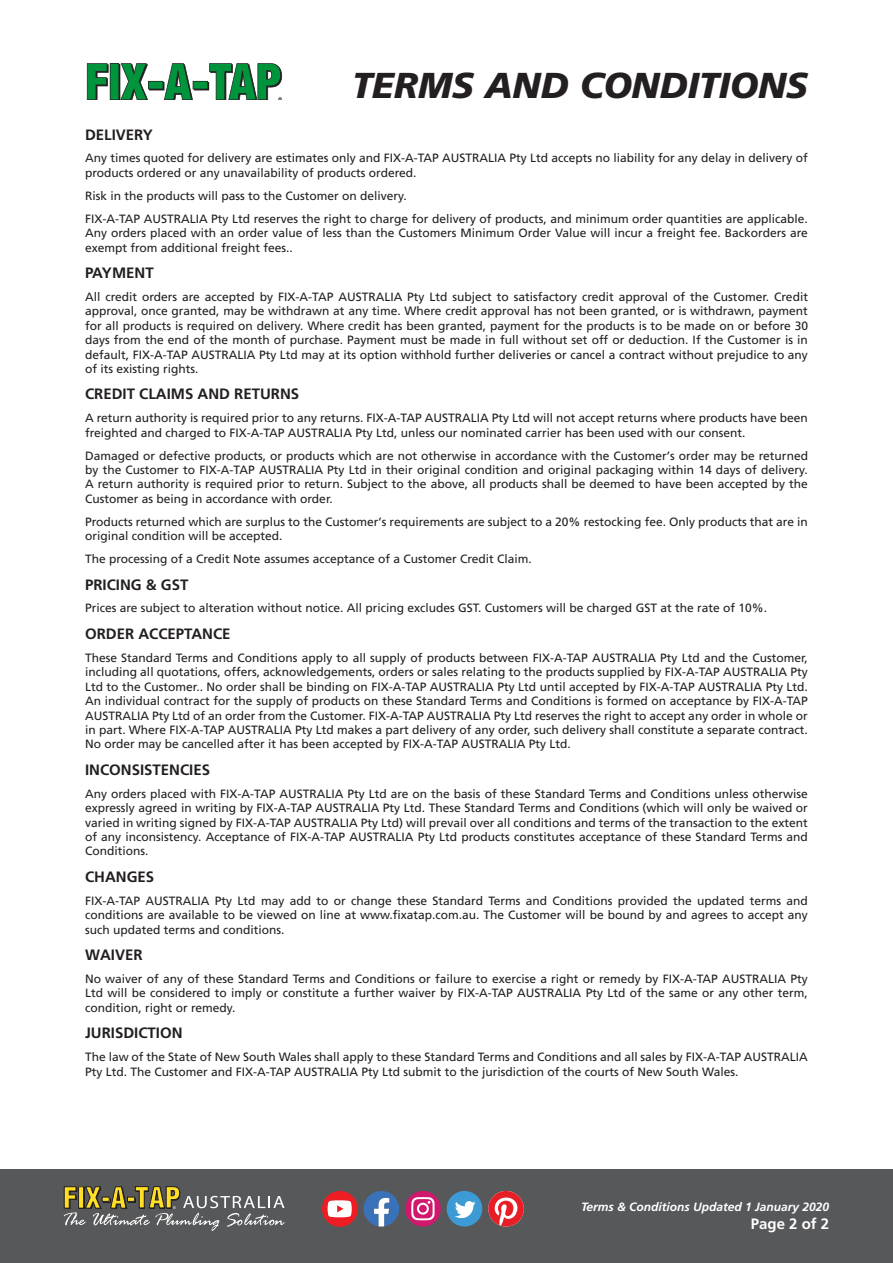
<style>
.page{position:relative;width:893px;height:1263px;background:#fff}
.page>*{position:absolute;margin:0;border:0;box-sizing:border-box;transform-origin:0 0}
.CAT_Heading{font:italic 900 36px "Frutiger";letter-spacing:-.005em;color:#231f20}
.CAT_Fineprint_Headin{font:700 15px "Frutiger";color:#231f20}
.t1{font:700 15px "Frutiger";color:#fff}
.CAT_Fineprint{font:12px/14.4px "Frutiger";color:#231f20;text-align:justify}
.t2{font:italic 700 12px "Frutiger";color:#fff}
</style>
<div class="page">
<div style="left:0;top:1169px;width:893px;height:94px;background:#57585a"></div>
<svg style="left:64px;top:1186px;width:221px;height:45px"></svg>
<svg style="left:364px;top:1191px;width:35px;height:35px"></svg>
<div style="left:447px;top:1191px;width:35px;height:35px;background:#3c9bd5;border-radius:50%"></div>
<svg style="left:455px;top:1201px;width:21px;height:17px"></svg>
<svg style="left:488px;top:1191px;width:36px;height:35px"></svg>
<div style="left:405px;top:1191px;width:36px;height:35px;background:#d0196e;border-radius:50%"></div>
<svg style="left:411px;top:1197px;width:24px;height:23px"></svg>
<div style="left:322px;top:1191px;width:36px;height:36px;background:#ee1d23;border-radius:50%"></div>
<svg style="left:328px;top:1200px;width:24px;height:17px"></svg>
<svg style="left:87px;top:64px;width:195px;height:36px"></svg>
<p class="CAT_Heading" style="left:352px;top:64px;width:457px">TERMS AND CONDITIONS</p>
<p class="CAT_Fineprint_Headin" style="left:85px;top:126px;width:69px">DELIVERY</p>
<p class="CAT_Fineprint" style="left:85px;top:151px;width:724px">Any times quoted for delivery are estimates only and FIX-A-TAP AUSTRALIA Pty Ltd accepts no liability for any delay in delivery of products ordered or any unavailability of products ordered.</p>
<p class="CAT_Fineprint" style="left:85px;top:188px;width:323px">Risk in the products will pass to the Customer on delivery.</p>
<p class="CAT_Fineprint" style="left:85px;top:211px;width:724px">FIX-A-TAP AUSTRALIA Pty Ltd reserves the right to charge for delivery of products, and minimum order quantities are applicable.<br>Any orders placed with an order value of less than the Customers Minimum Order Value will incur a freight fee. Backorders are exempt from additional freight fees..</p>
<p class="CAT_Fineprint_Headin" style="left:85px;top:264px;width:70px">PAYMENT</p>
<p class="CAT_Fineprint" style="left:85px;top:290px;width:724px">All credit orders are accepted by FIX-A-TAP AUSTRALIA Pty Ltd subject to satisfactory credit approval of the Customer. Credit approval, once granted, may be withdrawn at any time. Where credit approval has not been granted, or is withdrawn, payment for all products is required on delivery. Where credit has been granted, payment for the products is to be made on or before 30 days from the end of the month of purchase. Payment must be made in full without set off or deduction. If the Customer is in default, FIX-A-TAP AUSTRALIA Pty Ltd may at its option withhold further deliveries or cancel a contract without prejudice to any of its existing rights.</p>
<p class="CAT_Fineprint_Headin" style="left:85px;top:385px;width:216px">CREDIT CLAIMS AND RETURNS</p>
<p class="CAT_Fineprint" style="left:85px;top:411px;width:724px">A return authority is required prior to any returns. FIX-A-TAP AUSTRALIA Pty Ltd will not accept returns where products have been freighted and charged to FIX-A-TAP AUSTRALIA Pty Ltd, unless our nominated carrier has been used with our consent.</p>
<p class="CAT_Fineprint" style="left:85px;top:448px;width:724px">Damaged or defective products, or products which are not otherwise in accordance with the Customer’s order may be returned by the Customer to FIX-A-TAP AUSTRALIA Pty Ltd in their original condition and original packaging within 14 days of delivery.<br>A return authority is required prior to return. Subject to the above, all products shall be deemed to have been accepted by the Customer as being in accordance with order.</p>
<p class="CAT_Fineprint" style="left:85px;top:514px;width:724px">Products returned which are surplus to the Customer’s requirements are subject to a 20% restocking fee. Only products that are in original condition will be accepted.</p>
<p class="CAT_Fineprint" style="left:85px;top:552px;width:448px">The processing of a Credit Note assumes acceptance of a Customer Credit Claim.</p>
<p class="CAT_Fineprint_Headin" style="left:85px;top:575px;width:105px">PRICING &amp; GST</p>
<p class="CAT_Fineprint" style="left:85px;top:601px;width:683px">Prices are subject to alteration without notice. All pricing excludes GST. Customers will be charged GST at the rate of 10%.</p>
<p class="CAT_Fineprint_Headin" style="left:85px;top:625px;width:147px">ORDER ACCEPTANCE</p>
<p class="CAT_Fineprint" style="left:85px;top:651px;width:724px">These Standard Terms and Conditions apply to all supply of products between FIX-A-TAP AUSTRALIA Pty Ltd and the Customer, including all quotations, offers, acknowledgements, orders or sales relating to the products supplied by FIX-A-TAP AUSTRALIA Pty Ltd to the Customer.. No order shall be binding on FIX-A-TAP AUSTRALIA Pty Ltd until accepted by FIX-A-TAP AUSTRALIA Pty Ltd.<br>An individual contract for the supply of products on these Standard Terms and Conditions is formed on acceptance by FIX-A-TAP AUSTRALIA Pty Ltd of an order from the Customer. FIX-A-TAP AUSTRALIA Pty Ltd reserves the right to accept any order in whole or in part. Where FIX-A-TAP AUSTRALIA Pty Ltd makes a part delivery of any order, such delivery shall constitute a separate contract.<br>No order may be cancelled after it has been accepted by FIX-A-TAP AUSTRALIA Pty Ltd.</p>
<p class="CAT_Fineprint_Headin" style="left:85px;top:761px;width:127px">INCONSISTENCIES</p>
<p class="CAT_Fineprint" style="left:85px;top:786px;width:724px">Any orders placed with FIX-A-TAP AUSTRALIA Pty Ltd are on the basis of these Standard Terms and Conditions unless otherwise expressly agreed in writing by FIX-A-TAP AUSTRALIA Pty Ltd. These Standard Terms and Conditions (which will only be waived or varied in writing signed by FIX-A-TAP AUSTRALIA Pty Ltd) will prevail over all conditions and terms of the transaction to the extent of any inconsistency. Acceptance of FIX-A-TAP AUSTRALIA Pty Ltd products constitutes acceptance of these Standard Terms and Conditions.</p>
<p class="CAT_Fineprint_Headin" style="left:85px;top:868px;width:71px">CHANGES</p>
<p class="CAT_Fineprint" style="left:85px;top:893px;width:724px">FIX-A-TAP AUSTRALIA Pty Ltd may add to or change these Standard Terms and Conditions provided the updated terms and conditions are available to be viewed on line at www.fixatap.com.au. The Customer will be bound by and agrees to accept any such updated terms and conditions.</p>
<p class="CAT_Fineprint_Headin" style="left:85px;top:946px;width:59px">WAIVER</p>
<p class="CAT_Fineprint" style="left:85px;top:972px;width:724px">No waiver of any of these Standard Terms and Conditions or failure to exercise a right or remedy by FIX-A-TAP AUSTRALIA Pty Ltd will be considered to imply or constitute a further waiver by FIX-A-TAP AUSTRALIA Pty Ltd of the same or any other term, condition, right or remedy.</p>
<p class="CAT_Fineprint_Headin" style="left:85px;top:1024px;width:99px">JURISDICTION</p>
<p class="CAT_Fineprint" style="left:85px;top:1050px;width:724px">The law of the State of New South Wales shall apply to these Standard Terms and Conditions and all sales by FIX-A-TAP AUSTRALIA<br>Pty Ltd. The Customer and FIX-A-TAP AUSTRALIA Pty Ltd submit to the jurisdiction of the courts of New South Wales.</p>
<p class="t2" style="left:581px;top:1200px;width:250px">Terms &amp; Conditions Updated 1 January 2020</p>
<p class="t1" style="left:751px;top:1215px;width:80px">Page 2 of 2</p>
</div>
